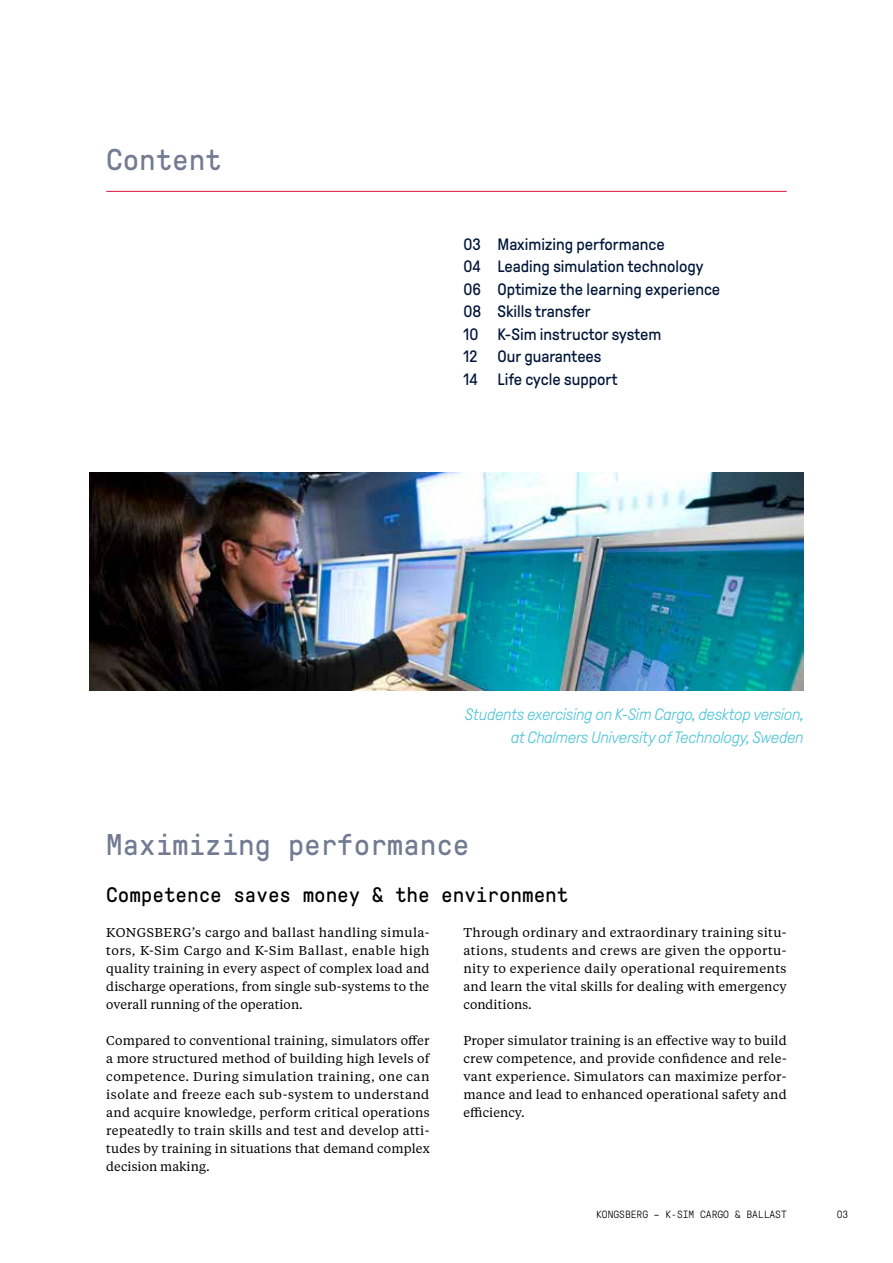
<style>
.page{position:relative;width:893px;height:1263px;background:#fff}
.page>*{position:absolute;margin:0;border:0;box-sizing:border-box;transform-origin:0 0}
.t1{font:30px "GT Pressura Mono";color:#727b92}
.t2{font:21px "GT Pressura Mono";color:#000}
.t3{font:16.5px/22.5px "GT Pressura";color:#001639}
.t4{font:italic 300 16.5px/22.5px "GT Pressura";letter-spacing:-.02em;color:#52c6d8;text-align:right}
.t5{font:12.75px/18px "Tiempos Text";letter-spacing:.01em;color:#000;text-align:justify}
.t6{font:300 10.5px "GT Pressura Mono";color:#000}
</style>
<div class="page">
<hr style="left:106px;top:191px;width:681px;height:1px;background:#d7153a">
<img style="left:89px;top:472px;width:715px;height:218px">
<h1 class="t1" style="left:106px;top:144px;width:117px">Content</h1>
<p class="t3" style="left:463px;top:233px;width:258px">03 Maximizing performance<br>04 Leading simulation technology<br>06 Optimize the learning experience<br>08 Skills transfer<br>10 K-Sim instructor system<br>12 Our guarantees<br>14 Life cycle support</p>
<p class="t4" style="left:465px;top:704px;width:341px">Students exercising on K-Sim Cargo, desktop version, at Chalmers University of Technology, Sweden</p>
<h1 class="t1" style="left:106px;top:829px;width:365px">Maximizing performance</h1>
<h2 class="t2" style="left:106px;top:884px;width:463px">Competence saves money &amp; the environment</h2>
<p class="t5" style="left:106px;top:923px;width:325px">KONGSBERG’s cargo and ballast handling simula&shy;tors, K-Sim Cargo and K-Sim Ballast, enable high quality training in every aspect of complex load and discharge operations, from single sub-systems to the overall running of the operation.</p>
<p class="t5" style="left:106px;top:1031px;width:325px">Compared to conventional training, simulators offer a more structured method of building high levels of competence. During simulation training, one can isolate and freeze each sub-system to understand and acquire knowledge, perform critical operations repeatedly to train skills and test and develop atti&shy;tudes by training in situations that demand complex decision making.</p>
<p class="t5" style="left:463px;top:923px;width:325px">Through ordinary and extraordinary training situ&shy;ations, students and crews are given the opportu&shy;nity to experience daily operational requirements and learn the vital skills for dealing with emergency conditions.</p>
<p class="t5" style="left:463px;top:1031px;width:325px">Proper simulator training is an effective way to build crew competence, and provide confidence and rele&shy;vant experience. Simulators can maximize perfor&shy;mance and lead to enhanced operational safety and efficiency.</p>
<p class="t6" style="left:596px;top:1209px;width:192px">KONGSBERG – K-SIM CARGO &amp; BALLAST</p>
<p class="t6" style="left:837px;top:1209px;width:13px">03</p>
</div>
